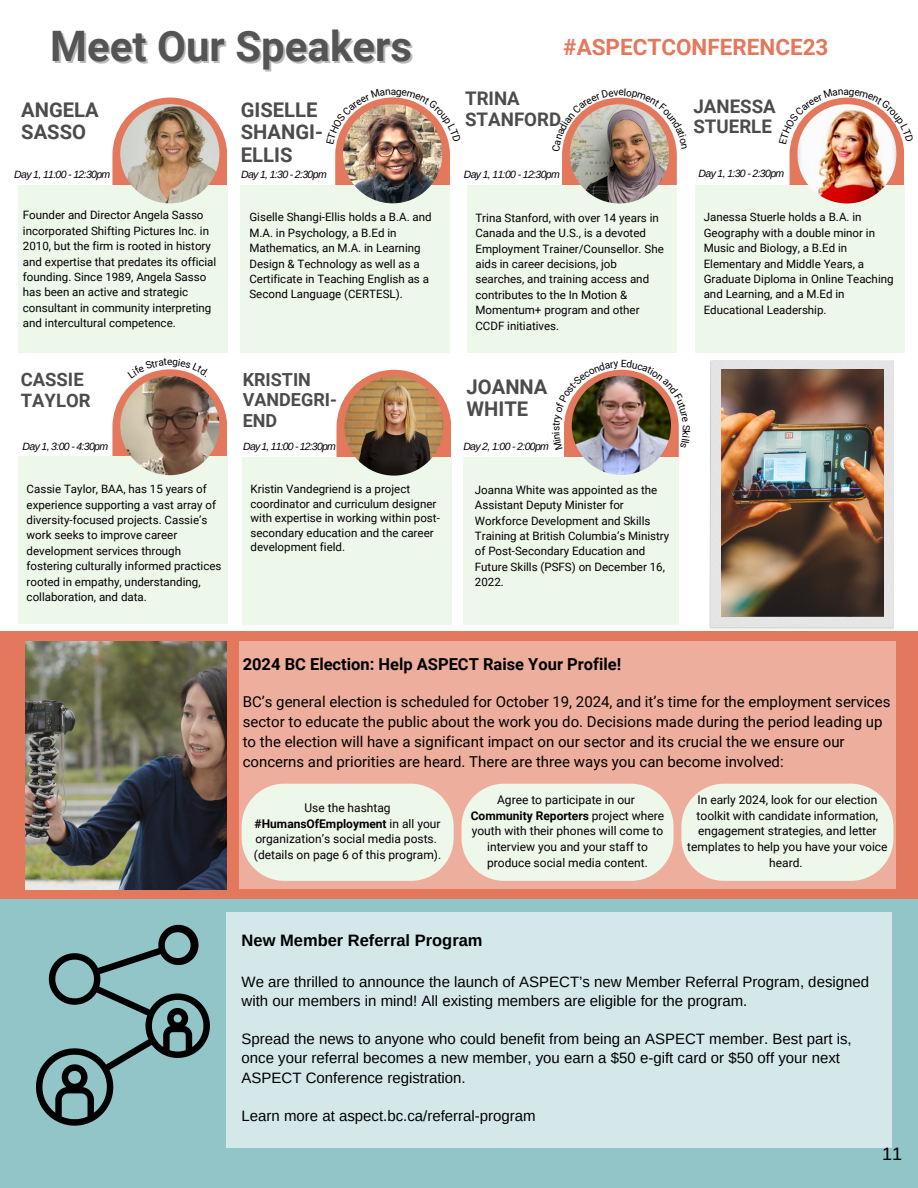
<style>
.page{position:relative;width:918px;height:1188px;background:#fff}
.page>*{position:absolute;margin:0;border:0;box-sizing:border-box;transform-origin:0 0}
.t1{font:700 42px "Roboto";color:#545454}
.t2{font:700 22.5px "Roboto";color:#e3785c}
.t3{font:700 20.25px/22.8px "Roboto";color:#4c4c4d}
.t4{font:700 18.75px/20.2px "Roboto";color:#4c4c4d}
.t5{font:700 18.45px/20.7px "Roboto";color:#4c4c4d}
.t6{font:700 18px/20.2px "Roboto";color:#4c4c4d}
.t7{font:18px "Arimo";color:#000}
.t8{font:700 16.5px "Roboto";color:#000}
.t9{font:700 16.5px "Arimo";color:#000}
.t10{font:15px/19.2px "Arimo";color:#000}
.t11{font:15px/20.2px "Roboto";color:#000}
.t12{font:12px/15.8px "Roboto";color:#000;text-align:center}
.t13{font:11.55px/15.5px "Roboto";color:#000}
.t14{font:italic 10.5px "Arimo";letter-spacing:-.06em;color:#000}
.t15{font:italic 10.5px "Arimo";letter-spacing:-.08em;color:#000}
.t16{font:10.05px "Roboto";color:#000}
.s1{font-weight:700}
</style>
<div class="page">
<div style="left:0;top:899px;width:918px;height:289px;background:#92c5c8"></div>
<div style="left:226px;top:912px;width:666px;height:235px;background:#d5e8e9"></div>
<svg style="left:36px;top:925px;width:174px;height:201px"></svg>
<div style="left:0;top:632px;width:918px;height:267px;background:#e3785c"></div>
<img style="left:26px;top:642px;width:200px;height:247px">
<div style="left:239px;top:642px;width:657px;height:247px;background:#eeae9d"></div>
<svg style="left:242px;top:784px;width:212px;height:97px"></svg>
<div style="left:695px;top:185px;width:209px;height:168px;background:#edf7ea"></div>
<svg style="left:337px;top:370px;width:114px;height:87px"></svg>
<div style="left:242px;top:457px;width:209px;height:168px;background:#edf7ea"></div>
<img style="left:344px;top:376px;width:100px;height:100px;border-radius:50%">
<div style="left:18px;top:456px;width:209px;height:168px;background:#edf7ea"></div>
<div style="left:463px;top:457px;width:216px;height:168px;background:#edf7ea"></div>
<div style="left:468px;top:185px;width:209px;height:168px;background:#edf7ea"></div>
<svg style="left:462px;top:784px;width:212px;height:97px"></svg>
<svg style="left:681px;top:784px;width:212px;height:97px"></svg>
<div style="left:241px;top:185px;width:209px;height:168px;background:#edf7ea"></div>
<svg style="left:112px;top:98px;width:115px;height:87px"></svg>
<div style="left:18px;top:185px;width:209px;height:168px;background:#edf7ea"></div>
<img style="left:120px;top:104px;width:99px;height:99px;border-radius:50%">
<img style="left:710px;top:361px;width:183px;height:268px">
<img style="left:721px;top:369px;width:163px;height:247px">
<svg style="left:112px;top:369px;width:115px;height:107px"></svg>
<img style="left:562px;top:97px;width:115px;height:107px">
<img style="left:335px;top:97px;width:115px;height:107px">
<img style="left:789px;top:97px;width:116px;height:142px">
<img style="left:564px;top:369px;width:115px;height:106px">
<p class="t1" style="left:50px;top:23px;width:363px">Meet Our Speakers</p>
<p class="t2" style="left:563px;top:34px;width:267px">#ASPECTCONFERENCE23</p>
<p class="t3" style="left:21px;top:98px;width:79px">ANGELA<br>SASSO</p>
<p class="t14" style="left:14px;top:168px;width:98px">Day 1, 11:00 - 12:30pm</p>
<p class="t3" style="left:241px;top:98px;width:84px">GISELLE<br>SHANGI-<br>ELLIS</p>
<p class="t14" style="left:241px;top:168px;width:87px">Day 1, 1:30 - 2:30pm</p>
<p class="t16" style="left:391px;top:85px;width:7px">a</p>
<p class="t4" style="left:465px;top:89px;width:98px">TRINA<br>STANFORD</p>
<p class="t14" style="left:464px;top:169px;width:98px">Day 1, 11:00 - 12:30pm</p>
<p class="t16" style="left:618px;top:86px;width:7px">e</p>
<p class="t4" style="left:693px;top:96px;width:84px">JANESSA<br>STUERLE</p>
<p class="t14" style="left:699px;top:167px;width:87px">Day 1, 1:30 - 2:30pm</p>
<p class="t16" style="left:843px;top:85px;width:7px">a</p>
<p class="t13" style="left:23px;top:208px;width:195px">Founder and Director Angela Sasso incorporated Shifting Pictures Inc. in 2010, but the firm is rooted in history and expertise that predates its official founding. Since 1989, Angela Sasso has been an active and strategic consultant in community interpreting and intercultural competence.</p>
<p class="t13" style="left:249px;top:210px;width:184px">Giselle Shangi-Ellis holds a B.A. and<br>M.A. in Psychology, a B.Ed in<br>Mathematics, an M.A. in Learning<br>Design &amp; Technology as well as a<br>Certificate in Teaching English as a<br>Second Language (CERTESL).</p>
<p class="t13" style="left:475px;top:210px;width:190px">Trina Stanford, with over 14 years in<br>Canada and the U.S., is a devoted<br>Employment Trainer/Counsellor. She aids in career decisions, job searches, and training access and contributes to the In Motion &amp;<br>Momentum+ program and other<br>CCDF initiatives.</p>
<p class="t13" style="left:704px;top:210px;width:191px">Janessa Stuerle holds a B.A. in<br>Geography with a double minor in<br>Music and Biology, a B.Ed in<br>Elementary and Middle Years, a<br>Graduate Diploma in Online Teaching and Learning, and a M.Ed in<br>Educational Leadership.</p>
<p class="t16" style="left:167px;top:356px;width:7px">e</p>
<p class="t5" style="left:21px;top:369px;width:71px">CASSIE<br>TAYLOR</p>
<p class="t6" style="left:243px;top:370px;width:96px">KRISTIN<br>VANDEGRI-<br>END</p>
<p class="t3" style="left:467px;top:375px;width:82px">JOANNA<br>WHITE</p>
<p class="t16" style="left:550px;top:431px;width:7px;rotate:-90deg">s</p>
<p class="t14" style="left:23px;top:441px;width:87px">Day 1, 3:00 - 4:30pm</p>
<p class="t13" style="left:27px;top:481px;width:196px">Cassie Taylor, BAA, has 15 years of experience supporting a vast array of diversity-focused projects. Cassie’s work seeks to improve career development services through fostering culturally informed practices rooted in empathy, understanding, collaboration, and data.</p>
<p class="t15" style="left:243px;top:441px;width:94px">Day 1, 11:00 - 12:30pm</p>
<p class="t13" style="left:251px;top:482px;width:191px;line-height:14.4px">Kristin Vandegriend is a project coordinator and curriculum designer with expertise in working within post&shy;secondary education and the career development field.</p>
<p class="t14" style="left:463px;top:441px;width:87px">Day 2, 1:00 - 2:00pm</p>
<p class="t13" style="left:475px;top:482px;width:196px">Joanna White was appointed as the<br>Assistant Deputy Minister for<br>Workforce Development and Skills<br>Training at British Columbia’s Ministry of Post-Secondary Education and<br>Future Skills (PSFS) on December 16,<br>2022.</p>
<p class="t8" style="left:243px;top:654px;width:380px">2024 BC Election: Help ASPECT Raise Your Profile!</p>
<p class="t11" style="left:243px;top:691px;width:649px">BC’s general election is scheduled for October 19, 2024, and it’s time for the employment services sector to educate the public about the work you do. Decisions made during the period leading up to the election will have a significant impact on our sector and its crucial the we ensure our concerns and priorities are heard. There are three ways you can become involved:</p>
<p class="t12" style="left:497px;top:792px;width:139px">Agree to participate in our</p>
<p class="t12" style="left:471px;top:808px;width:195px"><span class="s1">Community Reporters</span> project where youth with their phones will come to interview you and your staff to produce social media content.</p>
<p class="t12" style="left:687px;top:792px;width:202px">In early 2024, look for our election toolkit with candidate information, engagement strategies, and letter templates to help you have your voice heard.</p>
<p class="t12" style="left:305px;top:800px;width:88px">Use the hashtag</p>
<p class="t12" style="left:255px;top:816px;width:187px;text-align:left"><span class="s1">#HumansOfEmployment</span> in all your organization’s social media posts.</p>
<p class="t12" style="left:254px;top:847px;width:189px">(details on page 6 of this program).</p>
<p class="t9" style="left:242px;top:932px;width:242px">New Member Referral Program</p>
<p class="t10" style="left:242px;top:972px;width:629px">We are thrilled to announce the launch of ASPECT’s new Member Referral Program, designed with our members in mind! All existing members are eligible for the program.</p>
<p class="t10" style="left:242px;top:1030px;width:612px">Spread the news to anyone who could benefit from being an ASPECT member. Best part is, once your referral becomes a new member, you earn a $50 e-gift card or $50 off your next<br>ASPECT Conference registration.</p>
<p class="t10" style="left:242px;top:1106px;width:296px">Learn more at aspect.bc.ca/referral-program</p>
<p class="t7" style="left:882px;top:1144px;width:22px">11</p>
</div>
